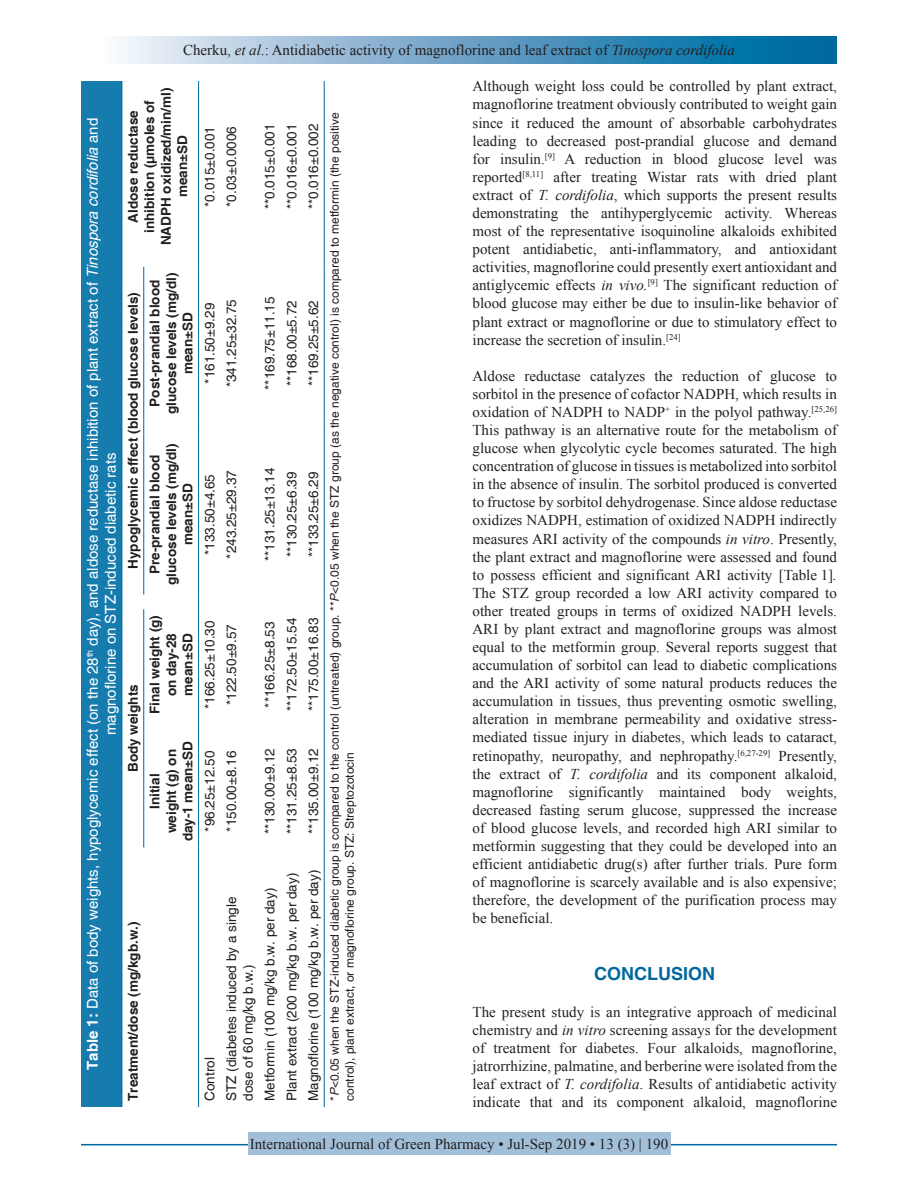
<style>
.page{position:relative;width:918px;height:1188px;background:#fff}
.page>*{position:absolute;margin:0;border:0;box-sizing:border-box;transform-origin:0 0}
.t1{font:700 18px "Helvetica";color:#00689e}
.TX{font:15px/18.1px "Times New Roman";color:#231f20;text-align:justify}
.TT{font:15px/18px "Helvetica";color:#fff;text-align:center}
.TB{font:13.5px/16.5px "Helvetica";color:#231f20}
.TCH{font:700 13.5px/16.5px "Helvetica";color:#231f20;text-align:center}
.TBL{font:13.5px "Helvetica";color:#231f20}
.TFN{font:12px/15px "Helvetica";color:#231f20}
.s1{font-style:italic}
.s2{font-weight:700}
</style>
<div class="page">
<div style="left:81px;top:37px;width:756px;height:27px;background:linear-gradient(to right,#fcf4fb,#005d99)"></div>
<hr style="left:81px;top:1144px;width:756px;height:1px;background:#00689e">
<div style="left:248px;top:1133px;width:422px;height:22px;background:#a2bfda"></div>
<div style="left:81px;top:81px;width:41px;height:1026px;background:#167cae"></div>
<hr style="left:122px;top:862px;width:1px;height:245px;background:#00689e">
<svg style="left:122px;top:847px;width:1px;height:15px"></svg>
<hr style="left:122px;top:735px;width:1px;height:112px;background:#00689e">
<svg style="left:122px;top:720px;width:1px;height:15px"></svg>
<hr style="left:122px;top:609px;width:1px;height:111px;background:#00689e">
<hr style="left:122px;top:435px;width:1px;height:159px;background:#00689e">
<svg style="left:122px;top:420px;width:1px;height:15px"></svg>
<hr style="left:122px;top:267px;width:1px;height:153px;background:#00689e">
<hr style="left:122px;top:81px;width:1px;height:171px;background:#00689e">
<hr style="left:198px;top:862px;width:1px;height:245px;background:#00689e">
<svg style="left:198px;top:847px;width:1px;height:15px"></svg>
<hr style="left:198px;top:735px;width:1px;height:112px;background:#00689e">
<svg style="left:198px;top:720px;width:1px;height:15px"></svg>
<hr style="left:198px;top:609px;width:1px;height:111px;background:#00689e">
<hr style="left:198px;top:435px;width:1px;height:159px;background:#00689e">
<svg style="left:198px;top:420px;width:1px;height:15px"></svg>
<hr style="left:198px;top:267px;width:1px;height:153px;background:#00689e">
<hr style="left:198px;top:81px;width:1px;height:171px;background:#00689e">
<hr style="left:143px;top:735px;width:1px;height:112px;background:#00689e">
<svg style="left:143px;top:720px;width:1px;height:15px"></svg>
<hr style="left:143px;top:609px;width:1px;height:111px;background:#00689e">
<hr style="left:143px;top:435px;width:1px;height:159px;background:#00689e">
<svg style="left:143px;top:420px;width:1px;height:15px"></svg>
<hr style="left:143px;top:267px;width:1px;height:153px;background:#00689e">
<svg style="left:122px;top:252px;width:1px;height:15px"></svg>
<svg style="left:198px;top:252px;width:1px;height:15px"></svg>
<svg style="left:122px;top:594px;width:1px;height:15px"></svg>
<svg style="left:198px;top:594px;width:1px;height:15px"></svg>
<hr style="left:324px;top:862px;width:1px;height:245px;background:#00689e">
<svg style="left:324px;top:847px;width:1px;height:15px"></svg>
<hr style="left:324px;top:735px;width:1px;height:112px;background:#00689e">
<svg style="left:324px;top:720px;width:1px;height:15px"></svg>
<hr style="left:324px;top:609px;width:1px;height:111px;background:#00689e">
<svg style="left:324px;top:594px;width:1px;height:15px"></svg>
<hr style="left:324px;top:435px;width:1px;height:159px;background:#00689e">
<svg style="left:324px;top:420px;width:1px;height:15px"></svg>
<hr style="left:324px;top:267px;width:1px;height:153px;background:#00689e">
<svg style="left:324px;top:252px;width:1px;height:15px"></svg>
<hr style="left:324px;top:81px;width:1px;height:171px;background:#00689e">
<p class="TX" style="left:183px;top:41px;width:553px">Cherku, <span class="s1">et al</span>.: Antidiabetic activity of magnoflorine and leaf extract of <span class="s1">Tinospora cordifolia</span></p>
<p class="TT" style="left:84px;top:1070px;width:953px;rotate:-90deg"><span class="s2">Table 1:</span> Data of body weights, hypoglycemic effect (on the 28<sup>th</sup> day), and aldose reductase inhibition of plant extract of <span class="s1">Tinospora cordifolia</span> and magnoflorine on STZ‑induced diabetic rats</p>
<p class="TCH" style="left:125px;top:245px;width:159px;rotate:-90deg">Aldose reductase inhibition (µmoles of<br>NADPH oxidized/min/ml) mean±SD</p>
<p class="TCH" style="left:125px;top:569px;width:278px;rotate:-90deg">Hypoglycemic effect (blood glucose levels)</p>
<p class="TCH" style="left:147px;top:414px;width:143px;rotate:-90deg">Post‑prandial blood glucose levels (mg/dl) mean±SD</p>
<p class="TCH" style="left:147px;top:585px;width:143px;rotate:-90deg">Pre‑prandial blood glucose levels (mg/dl) mean±SD</p>
<p class="TCH" style="left:125px;top:772px;width:89px;rotate:-90deg">Body weights</p>
<p class="TCH" style="left:147px;top:714px;width:101px;rotate:-90deg">Final weight (g) on day‑28 mean±SD</p>
<p class="TCH" style="left:147px;top:841px;width:102px;rotate:-90deg">Initial<br>weight (g) on day‑1 mean±SD</p>
<p class="TCH" style="left:125px;top:1101px;width:181px;rotate:-90deg">Treatment/dose (mg/kgb.w.)</p>
<p class="TB" style="left:202px;top:207px;width:82px;rotate:-90deg">*0.015±0.001</p>
<p class="TB" style="left:202px;top:384px;width:82px;rotate:-90deg">*161.50±9.29</p>
<p class="TB" style="left:202px;top:555px;width:82px;rotate:-90deg">*133.50±4.65</p>
<p class="TB" style="left:202px;top:709px;width:90px;rotate:-90deg">*166.25±10.30</p>
<p class="TB" style="left:202px;top:832px;width:82px;rotate:-90deg">*96.25±12.50</p>
<p class="TB" style="left:202px;top:1101px;width:45px;rotate:-90deg">Control</p>
<p class="TB" style="left:224px;top:207px;width:82px;rotate:-90deg">*0.03±0.0006</p>
<p class="TB" style="left:262px;top:209px;width:87px;rotate:-90deg">**0.015±0.001</p>
<p class="TB" style="left:284px;top:209px;width:87px;rotate:-90deg">**0.016±0.001</p>
<p class="TB" style="left:224px;top:387px;width:90px;rotate:-90deg">*341.25±32.75</p>
<p class="TB" style="left:262px;top:390px;width:95px;rotate:-90deg">**169.75±11.15</p>
<p class="TB" style="left:284px;top:386px;width:87px;rotate:-90deg">**168.00±5.72</p>
<p class="TB" style="left:224px;top:559px;width:90px;rotate:-90deg">*243.25±29.37</p>
<p class="TB" style="left:262px;top:561px;width:95px;rotate:-90deg">**131.25±13.14</p>
<p class="TB" style="left:284px;top:557px;width:87px;rotate:-90deg">**130.25±6.39</p>
<p class="TB" style="left:224px;top:705px;width:82px;rotate:-90deg">*122.50±9.57</p>
<p class="TB" style="left:224px;top:832px;width:82px;rotate:-90deg">*150.00±8.16</p>
<p class="TB" style="left:262px;top:708px;width:87px;rotate:-90deg">**166.25±8.53</p>
<p class="TB" style="left:284px;top:711px;width:95px;rotate:-90deg">**172.50±15.54</p>
<p class="TB" style="left:262px;top:834px;width:87px;rotate:-90deg">**130.00±9.12</p>
<p class="TB" style="left:284px;top:834px;width:87px;rotate:-90deg">**131.25±8.53</p>
<p class="TB" style="left:224px;top:1101px;width:206px;rotate:-90deg">STZ (diabetes induced by a single dose of 60 mg/kg b.w.)</p>
<p class="TB" style="left:262px;top:1101px;width:215px;rotate:-90deg">Metformin (100 mg/kg b.w. per day)</p>
<p class="TB" style="left:284px;top:1101px;width:230px;rotate:-90deg">Plant extract (200 mg/kg b.w. per day)</p>
<p class="TBL" style="left:306px;top:209px;width:87px;rotate:-90deg">**0.016±0.002</p>
<p class="TFN" style="left:328px;top:1101px;width:990px;rotate:-90deg">*<span class="s1">P</span>&lt;0.05 when the STZ‑induced diabetic group is compared to the control (untreated) group. **<span class="s1">P</span>&lt;0.05 when the STZ group (as the negative control) is compared to metformin (the positive control), plant extract, or magnoflorine group. STZ: Streptozotocin</p>
<p class="TBL" style="left:306px;top:386px;width:87px;rotate:-90deg">**169.25±5.62</p>
<p class="TBL" style="left:306px;top:557px;width:87px;rotate:-90deg">**133.25±6.29</p>
<p class="TBL" style="left:306px;top:711px;width:95px;rotate:-90deg">**175.00±16.83</p>
<p class="TBL" style="left:306px;top:834px;width:87px;rotate:-90deg">**135.00±9.12</p>
<p class="TBL" style="left:306px;top:1101px;width:233px;rotate:-90deg">Magnoflorine (100 mg/kg b.w. per day)</p>
<p class="TX" style="left:472px;top:77px;width:366px">Although weight loss could be controlled by plant extract, magnoflorine treatment obviously contributed to weight gain since it reduced the amount of absorbable carbohydrates leading to decreased post-prandial glucose and demand for insulin.<sup>[9]</sup> A reduction in blood glucose level was reported<sup>[8,11]</sup> after treating Wistar rats with dried plant extract of <span class="s1">T. cordifolia</span>, which supports the present results demonstrating the antihyperglycemic activity. Whereas most of the representative isoquinoline alkaloids exhibited potent antidiabetic, anti-inflammatory, and antioxidant activities, magnoflorine could presently exert antioxidant and antiglycemic effects <span class="s1">in vivo.</span><sup>[9]</sup> The significant reduction of blood glucose may either be due to insulin-like behavior of plant extract or magnoflorine or due to stimulatory effect to increase the secretion of insulin.<sup>[24]</sup></p>
<p class="TX" style="left:472px;top:366px;width:366px">Aldose reductase catalyzes the reduction of glucose to sorbitol in the presence of cofactor NADPH, which results in oxidation of NADPH to NADP<sup>+</sup> in the polyol pathway.<sup>[25,26] </sup>This pathway is an alternative route for the metabolism of glucose when glycolytic cycle becomes saturated. The high concentration of glucose in tissues is metabolized into sorbitol in the absence of insulin. The sorbitol produced is converted to fructose by sorbitol dehydrogenase. Since aldose reductase oxidizes NADPH, estimation of oxidized NADPH indirectly measures ARI activity of the compounds <span class="s1">in vitro</span>. Presently, the plant extract and magnoflorine were assessed and found to possess efficient and significant ARI activity [Table 1]<span class="s1">.<br></span>The STZ group recorded a low ARI activity compared to other treated groups in terms of oxidized NADPH levels.<br>ARI by plant extract and magnoflorine groups was almost equal to the metformin group. Several reports suggest that accumulation of sorbitol can lead to diabetic complications and the ARI activity of some natural products reduces the accumulation in tissues, thus preventing osmotic swelling, alteration in membrane permeability and oxidative stress&shy;mediated tissue injury in diabetes, which leads to cataract, retinopathy, neuropathy, and nephropathy.<sup>[6,27-29]</sup> Presently, the extract of <span class="s1">T. cordifolia</span> and its component alkaloid, magnoflorine significantly maintained body weights, decreased fasting serum glucose, suppressed the increase of blood glucose levels, and recorded high ARI similar to metformin suggesting that they could be developed into an efficient antidiabetic drug(s) after further trials. Pure form of magnoflorine is scarcely available and is also expensive; therefore, the development of the purification process may be beneficial.</p>
<h1 class="t1" style="left:594px;top:963px;width:122px">CONCLUSION</h1>
<p class="TX" style="left:472px;top:1002px;width:366px">The present study is an integrative approach of medicinal chemistry and <span class="s1">in vitro</span> screening assays for the development of treatment for diabetes. Four alkaloids, magnoflorine, jatrorrhizine, palmatine, and berberine were isolated from the leaf extract of <span class="s1">T. cordifolia</span>. Results of antidiabetic activity indicate that and its component alkaloid, magnoflorine</p>
<p class="TX" style="left:250px;top:1135px;width:420px">International Journal of Green Pharmacy • Jul-Sep 2019 • 13 (3) | 190</p>
</div>
